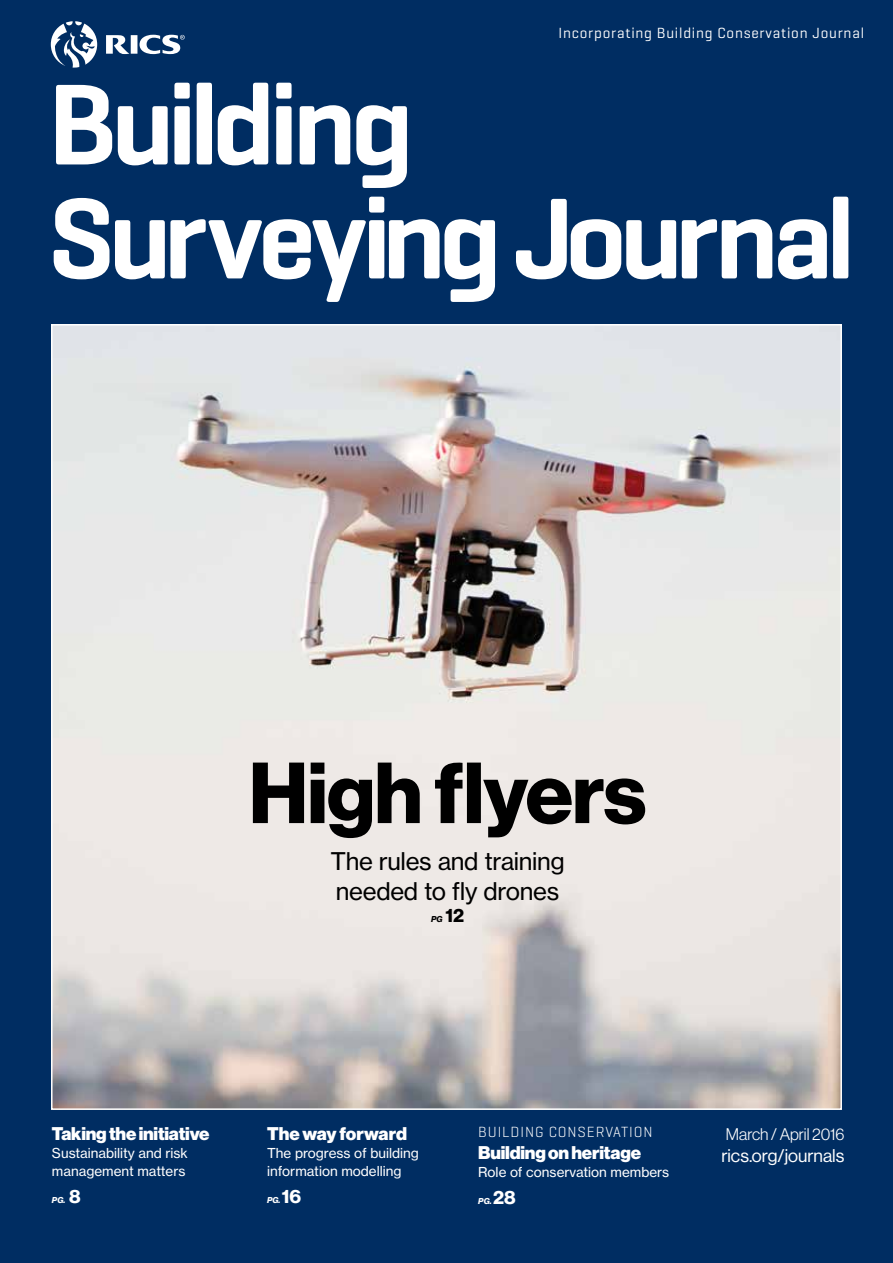
<style>
.page{position:relative;width:893px;height:1263px;background:#002d62}
.page>*{position:absolute;margin:0;border:0;box-sizing:border-box;transform-origin:0 0}
.t1{font:600 117px/114px "Geogrotesque";letter-spacing:-.055em;color:#fff}
.t2{font:84.6px "N Haas Grotesk DS Std 75 Bd";letter-spacing:-.01em;color:#000}
.t3{font:24px/30px "N Haas Grotesk TX Std 55 Rg";letter-spacing:-.015em;color:#000}
.t4{font:18.9px "N Haas Grotesk DS Std 75 Bd";color:#fff}
.t5{font:18.9px "N Haas Grotesk DS Std 75 Bd";color:#000}
.t6{font:18px "N Haas Grotesk DS Std 95 Blk";letter-spacing:-.01em;color:#fff}
.t7{font:18px "N Haas Grotesk DS Std 55 Rg";color:#fff}
.t8{font:16.5px "N Haas Grotesk DS Std 45 Lt";color:#fff}
.t9{font:15px "Geogrotesque";letter-spacing:.05em;color:#fff}
.t10{font:300 15px "Geogrotesque";letter-spacing:.06em;color:#fff}
.t11{font:13.5px/18px "N Haas Grotesk TX Std 55 Rg";color:#fff}
.t12{font:8.4px "N Haas Grotesk DS Std 76 Bd It";color:#fff}
.t13{font:8.4px "N Haas Grotesk DS Std 76 Bd It";color:#000}
</style>
<div class="page">
<svg style="left:51px;top:21px;width:134px;height:47px"></svg>
<img style="left:54px;top:327px;width:785px;height:780px">
<p class="t9" style="left:559px;top:24px;width:307px">Incorporating Building Conservation Journal</p>
<h1 class="t1" style="left:48px;top:66px;width:809px">Building<br>Surveying Journal</h1>
<h2 class="t2" style="left:249px;top:744px;width:399px">High flyers</h2>
<h3 class="t3" style="left:330px;top:846px;width:236px">The rules and training needed to fly drones</h3>
<p class="t13" style="left:431px;top:915px;width:13px">PG</p>
<h3 class="t5" style="left:445px;top:905px;width:20px">12</h3>
<h3 class="t6" style="left:52px;top:1123px;width:159px">Taking the initiative</h3>
<p class="t11" style="left:52px;top:1144px;width:137px">Sustainability and risk management matters</p>
<p class="t12" style="left:52px;top:1195px;width:15px">PG.</p>
<h3 class="t4" style="left:69px;top:1185px;width:13px">8</h3>
<h3 class="t6" style="left:267px;top:1123px;width:141px">The way forward</h3>
<p class="t11" style="left:267px;top:1144px;width:153px">The progress of building information modelling</p>
<p class="t12" style="left:267px;top:1195px;width:15px">PG.</p>
<h3 class="t4" style="left:282px;top:1185px;width:21px">16</h3>
<p class="t10" style="left:478px;top:1123px;width:176px">BUILDING CONSERVATION</p>
<h3 class="t6" style="left:478px;top:1142px;width:164px">Building on heritage</h3>
<p class="t11" style="left:478px;top:1163px;width:193px">Role of conservation members</p>
<p class="t12" style="left:478px;top:1196px;width:15px">PG.</p>
<h3 class="t4" style="left:493px;top:1186px;width:24px">28</h3>
<p class="t8" style="left:726px;top:1125px;width:120px">March / April 2016</p>
<h3 class="t7" style="left:721px;top:1145px;width:125px">rics.org/journals</h3>
</div>
